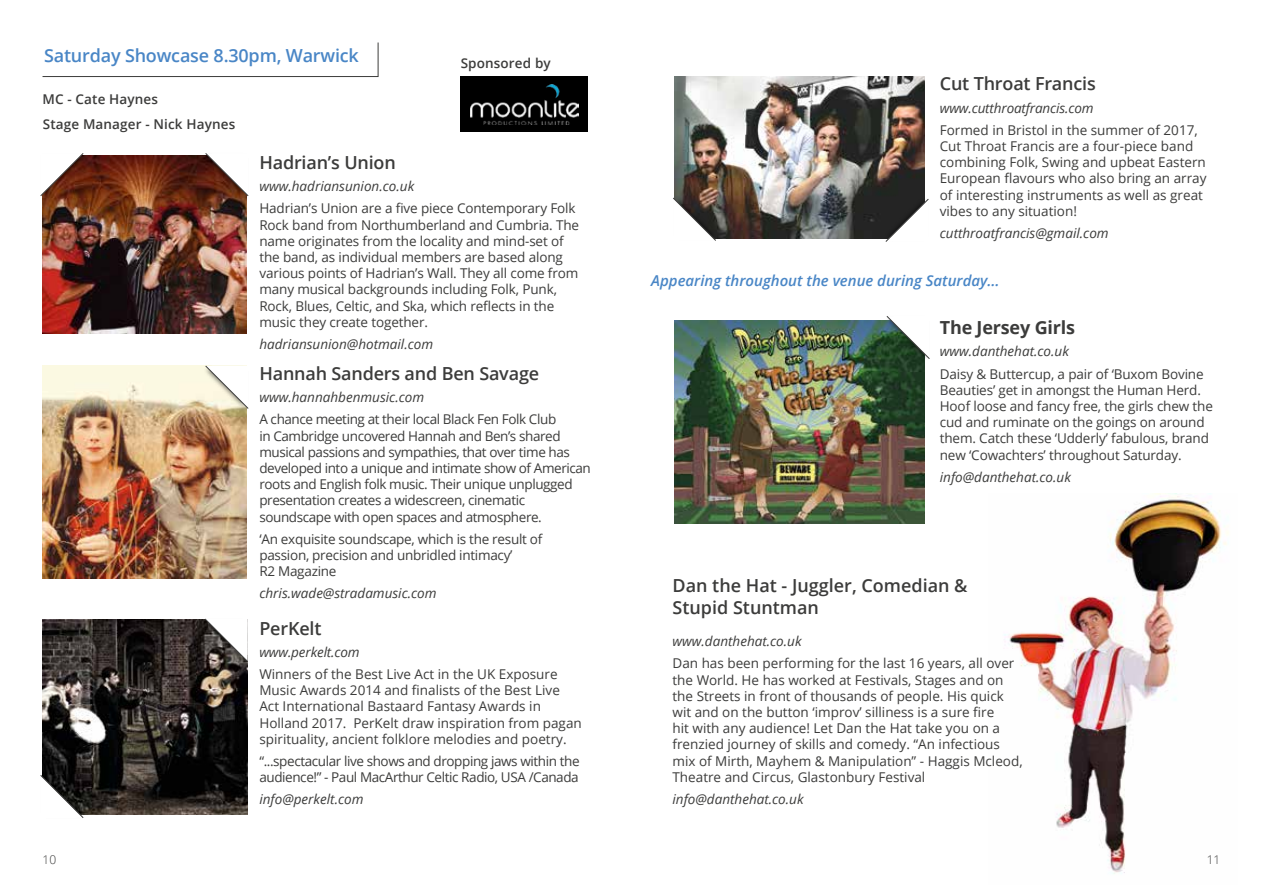
<style>
.page{position:relative;width:1263px;height:893px;background:#fff}
.page>*{position:absolute;margin:0;border:0;box-sizing:border-box;transform-origin:0 0}
.t1{font:600 18px/21.6px "Open Sans";letter-spacing:-.01em;color:#3c3c3b}
.t2{font:600 18px "Open Sans";letter-spacing:-.01em;color:#4986c6}
.t3{font:700 18px "Open Sans";letter-spacing:-.01em;color:#3c3c3b}
.t4{font:italic 600 15px "Open Sans";color:#4986c6}
.t5{font:13.5px/16.2px "Open Sans";letter-spacing:-.01em;color:#3c3c3b}
.t6{font:13.5px/16.2px "Open Sans";letter-spacing:-.03em;color:#3c3c3b}
.t7{font:italic 13.5px "Open Sans";color:#3c3c3b}
.t8{font:600 13.5px/25.5px "Open Sans";letter-spacing:.01em;color:#3c3c3b}
.t9{font:300 12px "Open Sans";color:#3c3c3b}
</style>
<div class="page">
<svg style="left:42px;top:42px;width:337px;height:35px"></svg>
<div style="left:461px;top:77px;width:127px;height:55px;background:#000"></div>
<img style="left:470px;top:84px;width:108px;height:41px">
<img style="left:1004px;top:494px;width:225px;height:380px">
<img style="left:43px;top:155px;width:204px;height:179px">
<img style="left:674px;top:320px;width:251px;height:204px">
<img style="left:43px;top:619px;width:204px;height:196px">
<img style="left:43px;top:366px;width:204px;height:212px">
<img style="left:674px;top:77px;width:251px;height:161px">
<div style="left:203px;top:618px;width:45px;height:46px;background:#000;opacity:.5"></div>
<svg style="left:204px;top:618px;width:44px;height:45px"></svg>
<div style="left:203px;top:365px;width:45px;height:46px;background:#000;opacity:.5"></div>
<svg style="left:205px;top:365px;width:44px;height:45px"></svg>
<div style="left:203px;top:153px;width:45px;height:45px;background:#000;opacity:.5"></div>
<svg style="left:205px;top:153px;width:44px;height:44px"></svg>
<div style="left:40px;top:773px;width:46px;height:45px;background:#000;opacity:.5"></div>
<svg style="left:40px;top:774px;width:44px;height:44px"></svg>
<div style="left:40px;top:153px;width:45px;height:45px;background:#000;opacity:.5"></div>
<svg style="left:40px;top:153px;width:44px;height:44px"></svg>
<div style="left:884px;top:196px;width:45px;height:46px;background:#000;opacity:.5"></div>
<svg style="left:885px;top:198px;width:44px;height:44px"></svg>
<div style="left:673px;top:196px;width:45px;height:45px;background:#000;opacity:.5"></div>
<svg style="left:673px;top:197px;width:44px;height:44px"></svg>
<div style="left:884px;top:315px;width:46px;height:46px;background:#000;opacity:.5"></div>
<svg style="left:886px;top:315px;width:44px;height:45px"></svg>
<h1 class="t2" style="left:44px;top:43px;width:316px">Saturday Showcase 8.30pm, Warwick</h1>
<p class="t8" style="left:43px;top:86px;width:194px">MC - Cate Haynes<br>Stage Manager - Nick Haynes</p>
<p class="t8" style="left:461px;top:50px;width:92px">Sponsored by</p>
<h1 class="t1" style="left:259px;top:151px;width:138px">Hadrian’s Union</h1>
<p class="t7" style="left:259px;top:177px;width:156px">www.hadriansunion.co.uk</p>
<p class="t5" style="left:259px;top:200px;width:321px">Hadrian’s Union are a five piece Contemporary Folk Rock band from Northumberland and Cumbria. The name originates from the locality and mind-set of the band, as individual members are based along various points of Hadrian’s Wall. They all come from many musical backgrounds including Folk, Punk, Rock, Blues, Celtic, and Ska, which reflects in the music they create together.</p>
<p class="t7" style="left:259px;top:335px;width:175px">hadriansunion@hotmail.com</p>
<p class="t9" style="left:43px;top:851px;width:15px">10</p>
<h1 class="t1" style="left:259px;top:362px;width:281px">Hannah Sanders and Ben Savage</h1>
<p class="t7" style="left:259px;top:388px;width:166px">www.hannahbenmusic.com</p>
<p class="t6" style="left:259px;top:411px;width:333px">A chance meeting at their local Black Fen Folk Club<br>in Cambridge uncovered Hannah and Ben’s shared musical passions and sympathies, that over time has developed into a unique and intimate show of American roots and English folk music. Their unique unplugged presentation creates a widescreen, cinematic soundscape with open spaces and atmosphere.</p>
<p class="t5" style="left:259px;top:530px;width:284px">‘An exquisite soundscape, which is the result of passion, precision and unbridled intimacy’<br>R2 Magazine</p>
<p class="t7" style="left:259px;top:584px;width:179px">chris.wade@stradamusic.com</p>
<h1 class="t1" style="left:259px;top:617px;width:64px">PerKelt</h1>
<p class="t7" style="left:259px;top:643px;width:102px">www.perkelt.com</p>
<p class="t5" style="left:259px;top:666px;width:324px">Winners of the Best Live Act in the UK Exposure Music Awards 2014 and finalists of the Best Live Act International Bastaard Fantasy Awards in Holland 2017. PerKelt draw inspiration from pagan spirituality, ancient folklore melodies and poetry.</p>
<p class="t6" style="left:259px;top:753px;width:322px">“...spectacular live shows and dropping jaws within the audience!” - Paul MacArthur Celtic Radio, USA /Canada</p>
<p class="t7" style="left:259px;top:790px;width:106px">info@perkelt.com</p>
<h1 class="t1" style="left:940px;top:73px;width:158px">Cut Throat Francis</h1>
<p class="t7" style="left:940px;top:98px;width:155px">www.cutthroatfrancis.com</p>
<p class="t5" style="left:940px;top:121px;width:268px">Formed in Bristol in the summer of 2017, Cut Throat Francis are a four-piece band combining Folk, Swing and upbeat Eastern European flavours who also bring an array of interesting instruments as well as great vibes to any situation!</p>
<p class="t7" style="left:940px;top:224px;width:170px">cutthroatfrancis@gmail.com</p>
<p class="t4" style="left:651px;top:270px;width:350px">Appearing throughout the venue during Saturday...</p>
<h1 class="t3" style="left:940px;top:315px;width:137px">The Jersey Girls</h1>
<p class="t7" style="left:940px;top:342px;width:131px">www.danthehat.co.uk</p>
<p class="t5" style="left:940px;top:365px;width:275px">Daisy &amp; Buttercup, a pair of ‘Buxom Bovine Beauties’ get in amongst the Human Herd.<br>Hoof loose and fancy free, the girls chew the cud and ruminate on the goings on around them. Catch these ‘Udderly’ fabulous, brand new ‘Cowachters’ throughout Saturday.</p>
<p class="t7" style="left:940px;top:468px;width:133px">info@danthehat.co.uk</p>
<h1 class="t1" style="left:672px;top:574px;width:297px">Dan the Hat - Juggler, Comedian &amp;<br>Stupid Stuntman</h1>
<p class="t7" style="left:672px;top:632px;width:131px">www.danthehat.co.uk</p>
<p class="t5" style="left:672px;top:655px;width:352px">Dan has been performing for the last 16 years, all over the World. He has worked at Festivals, Stages and on the Streets in front of thousands of people. His quick wit and on the button ‘improv’ silliness is a sure fire<br>hit with any audience! Let Dan the Hat take you on a frenzied journey of skills and comedy. “An infectious mix of Mirth, Mayhem &amp; Manipulation” - Haggis Mcleod, Theatre and Circus, Glastonbury Festival</p>
<p class="t7" style="left:672px;top:790px;width:133px">info@danthehat.co.uk</p>
<p class="t9" style="left:1207px;top:851px;width:15px">11</p>
</div>
